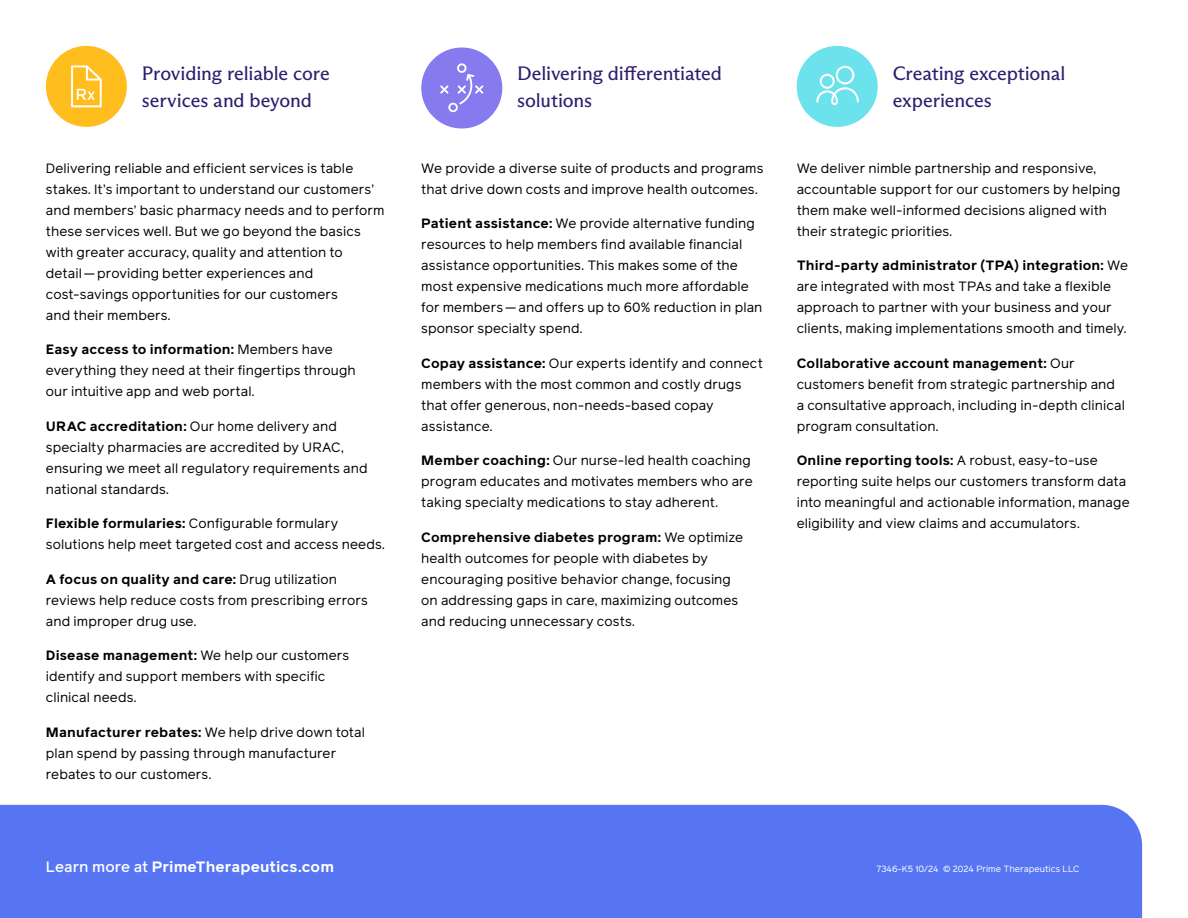
<style>
.page{position:relative;width:1188px;height:918px;background:#fff}
.page>*{position:absolute;margin:0;border:0;box-sizing:border-box;transform-origin:0 0}
.t1{font:19.5px/27px "ABC Arizona Flare";letter-spacing:-.01em;color:#2f1d6e}
.t2{font:700 15px "Reader Pro";letter-spacing:.005em;color:#fff}
.Body{font:13.5px/21px "Reader Pro";letter-spacing:.005em;color:#000}
.t3{font:9px "Reader Pro";color:#fff}
.s1{font-weight:700}
.s2{font-weight:500}
</style>
<div class="page">
<div style="left:0;top:805px;width:1142px;height:113px;background:#5775f2"></div>
<div style="left:421px;top:48px;width:81px;height:81px;background:#857bef;border-radius:50%"></div>
<svg style="left:440px;top:63px;width:43px;height:49px"></svg>
<div style="left:797px;top:46px;width:81px;height:81px;background:#6ce2ec;border-radius:50%"></div>
<svg style="left:816px;top:66px;width:43px;height:39px"></svg>
<div style="left:46px;top:46px;width:81px;height:81px;background:#ffbe1d;border-radius:50%"></div>
<svg style="left:71px;top:65px;width:31px;height:42px"></svg>
<p class="t1" style="left:142px;top:60px;width:189px">Providing reliable core services and beyond</p>
<p class="Body" style="left:46px;top:158px;width:340px">Delivering reliable and efficient services is table stakes. It’s important to understand our customers’ and members’ basic pharmacy needs and to perform these services well. But we go beyond the basics with greater accuracy, quality and attention to detail—providing better experiences and cost-savings opportunities for our customers<br>and their members.</p>
<p class="Body" style="left:46px;top:339px;width:311px"><span class="s1">Easy access to information:</span> Members have everything they need at their fingertips through our intuitive app and web portal.</p>
<p class="Body" style="left:46px;top:416px;width:323px"><span class="s1">URAC accreditation:</span> Our home delivery and specialty pharmacies are accredited by URAC, ensuring we meet all regulatory requirements and national standards.</p>
<p class="Body" style="left:46px;top:513px;width:340px"><span class="s1">Flexible formularies:</span> Configurable formulary solutions help meet targeted cost and access needs.</p>
<p class="Body" style="left:46px;top:569px;width:324px"><span class="s1">A focus on quality and care:</span> Drug utilization reviews help reduce costs from prescribing errors and improper drug use.</p>
<p class="Body" style="left:46px;top:645px;width:305px"><span class="s1">Disease management:</span> We help our customers identify and support members with specific clinical needs.</p>
<p class="Body" style="left:46px;top:722px;width:321px"><span class="s1">Manufacturer rebates:</span> We help drive down total plan spend by passing through manufacturer rebates to our customers.</p>
<p class="t1" style="left:517px;top:60px;width:206px">Delivering differentiated solutions</p>
<p class="t1" style="left:893px;top:60px;width:174px">Creating exceptional experiences</p>
<p class="Body" style="left:421px;top:158px;width:344px">We provide a diverse suite of products and programs that drive down costs and improve health outcomes.</p>
<p class="Body" style="left:421px;top:213px;width:343px"><span class="s1">Patient assistance:</span> We provide alternative funding resources to help members find available financial assistance opportunities. This makes some of the most expensive medications much more affordable for members—and offers up to 60% reduction in plan sponsor specialty spend.</p>
<p class="Body" style="left:421px;top:353px;width:343px"><span class="s1">Copay assistance:</span> Our experts identify and connect members with the most common and costly drugs that offer generous, non-needs-based copay assistance.</p>
<p class="Body" style="left:421px;top:450px;width:333px"><span class="s1">Member coaching:</span> Our nurse-led health coaching program educates and motivates members who are taking specialty medications to stay adherent.</p>
<p class="Body" style="left:421px;top:527px;width:323px"><span class="s1">Comprehensive diabetes program:</span> We optimize health outcomes for people with diabetes by encouraging positive behavior change, focusing on addressing gaps in care, maximizing outcomes and reducing unnecessary costs.</p>
<p class="Body" style="left:797px;top:158px;width:326px">We deliver nimble partnership and responsive, accountable support for our customers by helping them make well-informed decisions aligned with their strategic priorities.</p>
<p class="Body" style="left:797px;top:255px;width:333px"><span class="s1">Third-party administrator (TPA) integration:</span> We are integrated with most TPAs and take a flexible approach to partner with your business and your clients, making implementations smooth and timely.</p>
<p class="Body" style="left:797px;top:353px;width:330px"><span class="s1">Collaborative account management:</span> Our customers benefit from strategic partnership and a consultative approach, including in-depth clinical program consultation.</p>
<p class="Body" style="left:797px;top:450px;width:335px"><span class="s1">Online reporting tools:</span> A robust, easy-to-use reporting suite helps our customers transform data into meaningful and actionable information, manage eligibility and view claims and accumulators.</p>
<p class="t2" style="left:46px;top:856px;width:290px"><span class="s2">Learn more at</span> PrimeTherapeutics.com</p>
<p class="t3" style="left:876px;top:863px;width:205px">7346-K5 10/24 © 2024 Prime Therapeutics LLC</p>
</div>
